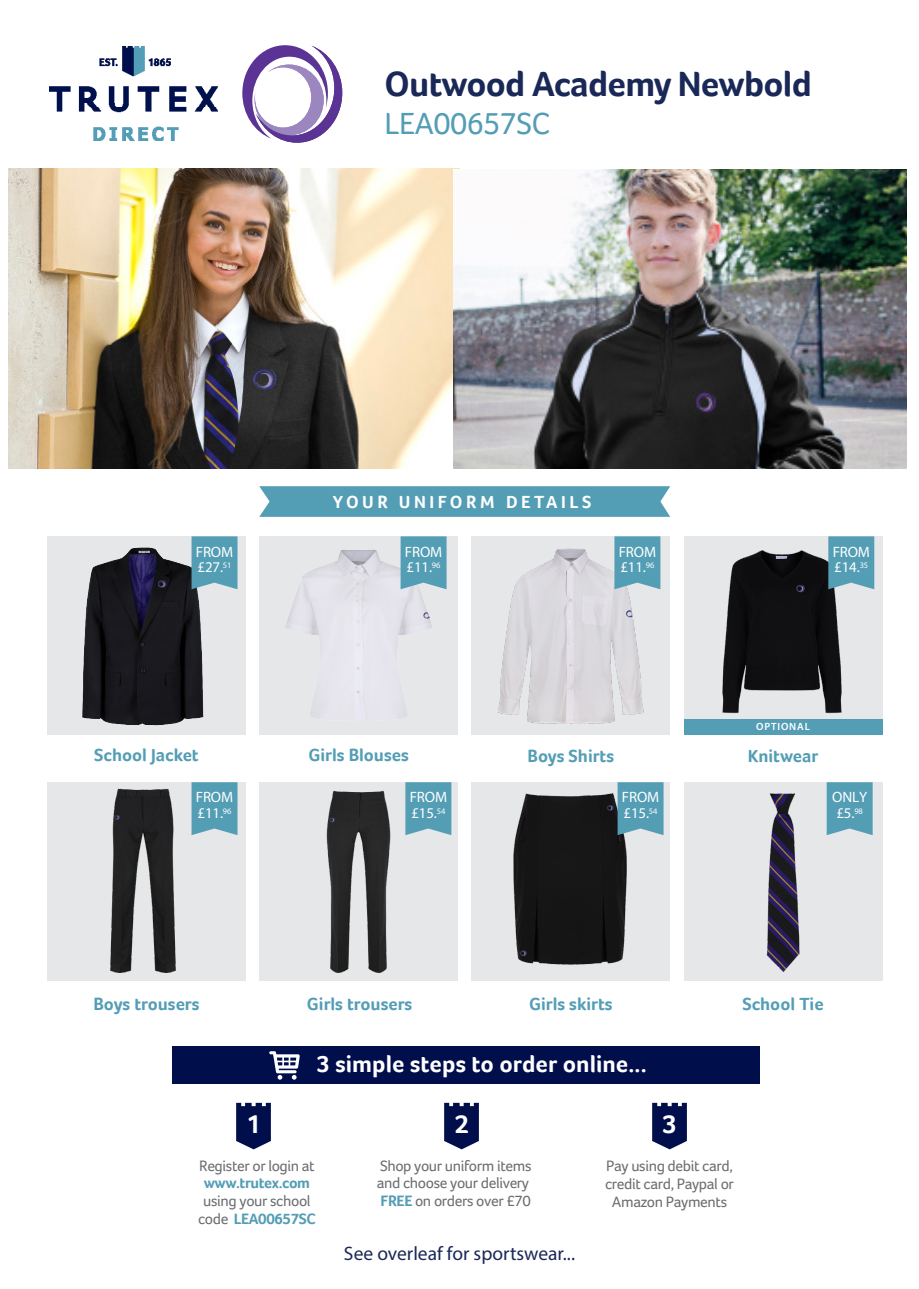
<style>
.page{position:relative;width:919px;height:1289px;background:#fff}
.page>*{position:absolute;margin:0;border:0;box-sizing:border-box;transform-origin:0 0}
.t1{font:700 36px "Foco";letter-spacing:-.02em;color:#192857}
.t2{font:31.5px "Foco";letter-spacing:-.02em;color:#539db5}
.t3{font:700 26.55px "Foco";color:#fff}
.t4{font:700 24px "Foco";color:#fff}
.t5{font:19.5px "Myriad Pro";color:#192857}
.t6{font:700 18px "Foco";color:#539db5}
.t7{font:700 18px "Foco";letter-spacing:.2em;color:#fff}
.t8{font:15.45px/17.7px "Foco";letter-spacing:-.025em;color:#6c6d70;text-align:center}
.t9{font:15px "Myriad Pro";letter-spacing:-.01em;color:#fff}
.t10{font:14.85px "Myriad Pro";letter-spacing:-.01em;color:#fff}
.t11{font:600 10.5px "Myriad Pro";letter-spacing:.08em;color:#fff}
.s1{font-weight:700;color:#539db5}
</style>
<div class="page">
<img style="left:8px;top:169px;width:445px;height:300px">
<svg style="left:259px;top:486px;width:411px;height:31px;background:#59a0b7"></svg>
<svg style="left:242px;top:45px;width:100px;height:98px"></svg>
<div style="left:47px;top:536px;width:199px;height:199px;background:#e6e7e9"></div>
<div style="left:259px;top:536px;width:199px;height:199px;background:#e6e7e9"></div>
<div style="left:471px;top:536px;width:199px;height:199px;background:#e6e7e9"></div>
<div style="left:683px;top:536px;width:199px;height:199px;background:#e6e7e9"></div>
<div style="left:47px;top:782px;width:199px;height:199px;background:#e6e7e9"></div>
<div style="left:259px;top:782px;width:199px;height:199px;background:#e6e7e9"></div>
<div style="left:683px;top:782px;width:199px;height:199px;background:#e6e7e9"></div>
<svg style="left:405px;top:782px;width:46px;height:53px;background:#5ea2b8"></svg>
<svg style="left:826px;top:782px;width:46px;height:53px;background:#5da2b8"></svg>
<img style="left:82px;top:547px;width:122px;height:179px">
<svg style="left:191px;top:536px;width:46px;height:53px;background:#5ca1b7"></svg>
<img style="left:285px;top:550px;width:147px;height:167px">
<svg style="left:400px;top:536px;width:46px;height:53px;background:#5ea2b8"></svg>
<img style="left:498px;top:548px;width:146px;height:176px">
<svg style="left:614px;top:536px;width:46px;height:53px;background:#5da2b8"></svg>
<img style="left:722px;top:550px;width:120px;height:163px">
<svg style="left:828px;top:536px;width:46px;height:53px;background:#5ca1b7"></svg>
<img style="left:110px;top:788px;width:66px;height:185px">
<svg style="left:191px;top:782px;width:46px;height:53px;background:#5ea2b8"></svg>
<div style="left:471px;top:782px;width:199px;height:199px;background:#e6e7e9"></div>
<img style="left:513px;top:793px;width:114px;height:172px">
<svg style="left:617px;top:782px;width:46px;height:53px;background:#5ca0b7"></svg>
<img style="left:766px;top:789px;width:78px;height:183px">
<div style="left:683px;top:719px;width:199px;height:15px;background:#539db5"></div>
<img style="left:326px;top:783px;width:97px;height:190px">
<img style="left:50px;top:47px;width:167px;height:93px">
<img style="left:453px;top:169px;width:453px;height:300px">
<div style="left:172px;top:1046px;width:587px;height:38px;background:#000e4c"></div>
<svg style="left:269px;top:1051px;width:31px;height:28px"></svg>
<svg style="left:236px;top:1102px;width:35px;height:47px;background:#212d63"></svg>
<svg style="left:444px;top:1102px;width:35px;height:47px;background:#212d63"></svg>
<svg style="left:652px;top:1102px;width:34px;height:47px;background:#202c62"></svg>
<p class="t1" style="left:384px;top:63px;width:428px">Outwood Academy Newbold</p>
<p class="t2" style="left:384px;top:107px;width:167px">LEA00657SC</p>
<p class="t9" style="left:196px;top:542px;width:39px">FROM</p>
<p class="t10" style="left:197px;top:558px;width:35px">£27.<sup>51</sup></p>
<p class="t7" style="left:333px;top:491px;width:260px">YOUR UNIFORM DETAILS</p>
<p class="t9" style="left:405px;top:542px;width:39px">FROM</p>
<p class="t10" style="left:406px;top:558px;width:35px">£11.<sup>96</sup></p>
<p class="t9" style="left:618px;top:542px;width:39px">FROM</p>
<p class="t10" style="left:620px;top:558px;width:35px">£11.<sup>96</sup></p>
<p class="t9" style="left:832px;top:542px;width:39px">FROM</p>
<p class="t10" style="left:834px;top:558px;width:35px">£14.<sup>35</sup></p>
<p class="t11" style="left:756px;top:720px;width:55px">OPTIONAL</p>
<p class="t6" style="left:94px;top:744px;width:106px">School Jacket</p>
<p class="t6" style="left:308px;top:744px;width:102px">Girls Blouses</p>
<p class="t6" style="left:747px;top:745px;width:72px">Knitwear</p>
<p class="t6" style="left:527px;top:745px;width:88px">Boys Shirts</p>
<p class="t9" style="left:196px;top:788px;width:39px">FROM</p>
<p class="t10" style="left:197px;top:803px;width:35px">£11.<sup>96</sup></p>
<p class="t9" style="left:410px;top:788px;width:39px">FROM</p>
<p class="t10" style="left:411px;top:803px;width:35px">£15.<sup>54</sup></p>
<p class="t9" style="left:622px;top:788px;width:39px">FROM</p>
<p class="t10" style="left:623px;top:803px;width:35px">£15.<sup>54</sup></p>
<p class="t9" style="left:832px;top:788px;width:36px">ONLY</p>
<p class="t10" style="left:836px;top:803px;width:28px">£5.<sup>98</sup></p>
<p class="t6" style="left:93px;top:993px;width:108px">Boys trousers</p>
<p class="t6" style="left:307px;top:993px;width:107px">Girls trousers</p>
<p class="t6" style="left:742px;top:993px;width:83px">School Tie</p>
<p class="t6" style="left:529px;top:993px;width:85px">Girls skirts</p>
<p class="t4" style="left:317px;top:1049px;width:331px">3 simple steps to order online...</p>
<p class="t3" style="left:246px;top:1108px;width:16px">1</p>
<p class="t3" style="left:454px;top:1108px;width:16px">2</p>
<p class="t3" style="left:662px;top:1108px;width:16px">3</p>
<p class="t8" style="left:198px;top:1156px;width:119px">Register or login at <span class="s1">www.trutex.com </span>using your school code: <span class="s1">LEA00657SC</span></p>
<p class="t8" style="left:377px;top:1156px;width:156px;text-align:left">Shop your uniform items and choose your delivery<br><span class="s1">FREE</span> on orders over £70</p>
<p class="t8" style="left:605px;top:1157px;width:130px">Pay using debit card, credit card, Paypal or<br>Amazon Payments</p>
<p class="t5" style="left:344px;top:1241px;width:232px">See overleaf for sportswear...</p>
</div>
